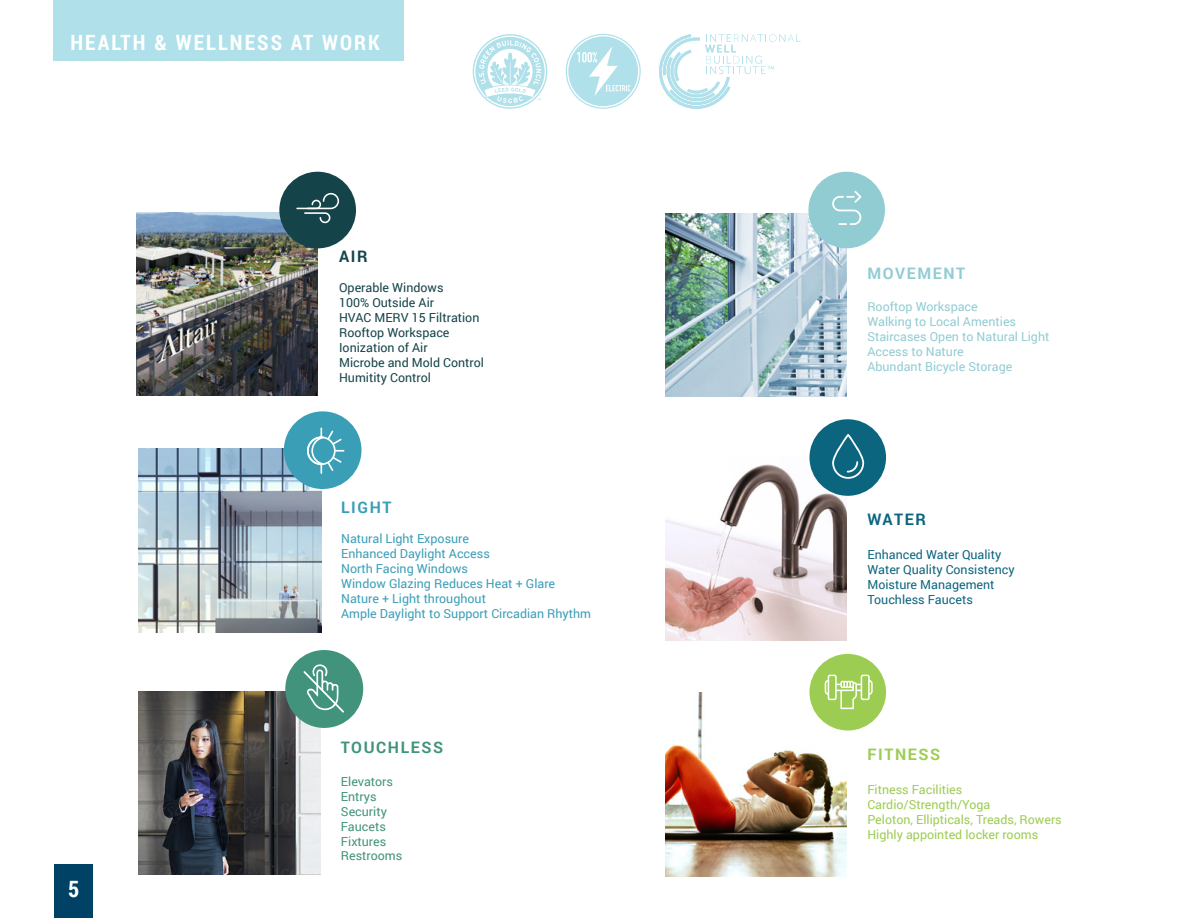
<style>
.page{position:relative;width:1188px;height:918px;background:#fff}
.page>*{position:absolute;margin:0;border:0;box-sizing:border-box;transform-origin:0 0}
.t1{font:700 22.5px "Roboto Condensed";color:#fff}
.t2{font:700 21px "Roboto Condensed";letter-spacing:.1em;color:#fff}
.t3{font:700 15.9px "Roboto";letter-spacing:.1em;color:#41937c}
.t4{font:700 15.9px "Roboto";letter-spacing:.1em;color:#91ccd3}
.t5{font:700 15.9px "Roboto";letter-spacing:.1em;color:#9dcc52}
.t6{font:700 15.9px "Roboto";letter-spacing:.1em;color:#0c657e}
.t7{font:700 15.9px "Roboto";letter-spacing:.1em;color:#3b9eb7}
.t8{font:700 15.9px "Roboto";color:#144349}
.t9{font:12.45px/15px "Roboto";color:#3b9eb7}
.t10{font:12.45px/15px "Roboto";color:#144349}
.t11{font:12.45px/15px "Roboto";color:#91ccd3}
.t12{font:12.45px/15px "Roboto";color:#9dcc52}
.t13{font:12.45px/15px "Roboto";color:#0c657e}
.t14{font:12.45px/15px "Roboto";color:#41937c}
</style>
<div class="page">
<svg style="left:473px;top:34px;width:74px;height:75px"></svg>
<svg style="left:659px;top:34px;width:141px;height:75px"></svg>
<img style="left:137px;top:212px;width:181px;height:184px">
<img style="left:139px;top:691px;width:181px;height:184px">
<img style="left:139px;top:449px;width:182px;height:184px">
<img style="left:665px;top:464px;width:182px;height:177px">
<img style="left:665px;top:213px;width:182px;height:184px">
<div style="left:279px;top:172px;width:77px;height:76px;background:#144349;border-radius:50%"></div>
<svg style="left:296px;top:193px;width:43px;height:30px"></svg>
<div style="left:809px;top:419px;width:77px;height:77px;background:#0c657e;border-radius:50%"></div>
<svg style="left:832px;top:434px;width:32px;height:45px"></svg>
<div style="left:808px;top:172px;width:77px;height:76px;background:#91ccd3;border-radius:50%"></div>
<svg style="left:832px;top:191px;width:30px;height:34px"></svg>
<div style="left:284px;top:411px;width:78px;height:78px;background:#3b9eb7;border-radius:50%"></div>
<svg style="left:307px;top:428px;width:37px;height:46px"></svg>
<div style="left:285px;top:650px;width:78px;height:78px;background:#41937c;border-radius:50%"></div>
<svg style="left:303px;top:664px;width:41px;height:49px"></svg>
<svg style="left:566px;top:34px;width:75px;height:75px"></svg>
<div style="left:54px;top:0;width:350px;height:60px;background:#b0e1ea"></div>
<div style="left:54px;top:864px;width:39px;height:54px;background:#004265"></div>
<img style="left:665px;top:692px;width:182px;height:184px">
<div style="left:809px;top:654px;width:77px;height:77px;background:#9dcc52;border-radius:50%"></div>
<svg style="left:825px;top:675px;width:48px;height:34px"></svg>
<h2 class="t2" style="left:70px;top:28px;width:311px">HEALTH &amp; WELLNESS AT WORK</h2>
<p class="t8" style="left:339px;top:245px;width:30px">AIR</p>
<p class="t10" style="left:339px;top:280px;width:146px">Operable Windows<br>100% Outside Air<br>HVAC MERV 15 Filtration<br>Rooftop Workspace<br>Ionization of Air<br>Microbe and Mold Control<br>Humitity Control</p>
<p class="t7" style="left:341px;top:496px;width:52px">LIGHT</p>
<p class="t9" style="left:341px;top:531px;width:252px">Natural Light Exposure<br>Enhanced Daylight Access<br>North Facing Windows<br>Window Glazing Reduces Heat + Glare<br>Nature + Light throughout<br>Ample Daylight to Support Circadian Rhythm</p>
<h1 class="t1" style="left:68px;top:873px;width:13px">5</h1>
<p class="t3" style="left:341px;top:736px;width:104px">TOUCHLESS</p>
<p class="t14" style="left:341px;top:773px;width:63px">Elevators<br>Entrys<br>Security<br>Faucets<br>Fixtures<br>Restrooms</p>
<p class="t4" style="left:867px;top:262px;width:99px">MOVEMENT</p>
<p class="t11" style="left:867px;top:299px;width:184px">Rooftop Workspace<br>Walking to Local Amenties<br>Staircases Open to Natural Light<br>Access to Nature<br>Abundant Bicycle Storage</p>
<p class="t6" style="left:867px;top:508px;width:60px">WATER</p>
<p class="t13" style="left:867px;top:547px;width:149px">Enhanced Water Quality<br>Water Quality Consistency<br>Moisture Management<br>Touchless Faucets</p>
<p class="t5" style="left:867px;top:743px;width:74px">FITNESS</p>
<p class="t12" style="left:867px;top:781px;width:196px">Fitness Facilities<br>Cardio/Strength/Yoga<br>Peloton, Ellipticals, Treads, Rowers<br>Highly appointed locker rooms</p>
</div>
